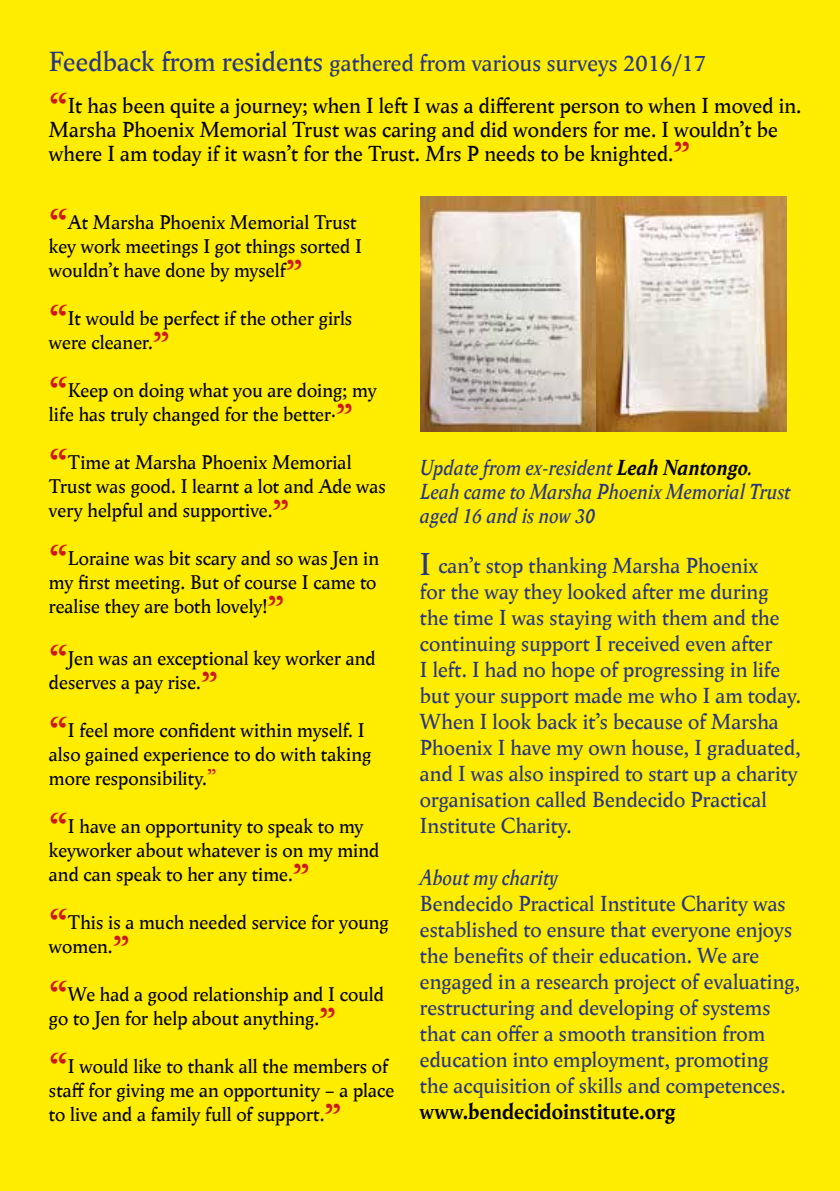
<style>
.page{position:relative;width:840px;height:1191px;background:#fff}
.page>*{position:absolute;margin:0;border:0;box-sizing:border-box;transform-origin:0 0}
.t1{font:24px "Wolpe Pegasus";color:#283583}
.t2{font:22px/26px "Wolpe Pegasus";color:#283583}
.t3{font:22px/24px "Wolpe Pegasus";color:#000}
.t4{font:italic 22px/24px "Wolpe Pegasus";color:#283583}
.t5{font:700 22px "Wolpe Pegasus";color:#000}
.t6{font:20px/24px "Wolpe Pegasus";color:#000}
.s1{font-size:28px}
.s2{font-size:44px;color:#cd171a}
.s3{font-size:40px;color:#cd171a}
.s4{font-size:22px;color:#cd171a}
.s5{font-weight:700;color:#000}
.s6{color:#000}
.s7{font-size:32px}
</style>
<div class="page">
<div style="left:0;top:0;width:839px;height:1191px;background:#ffed00"></div>
<img style="left:420px;top:196px;width:366px;height:235px">
<p class="t1" style="left:49px;top:47px;width:658px"><span class="s1">Feedback from residents</span> gathered from various surveys 2016/17</p>
<p class="t3" style="left:49px;top:93px;width:753px"><span class="s2">“</span>It has been quite a journey; when I left I was a different person to when I moved in.<br>Marsha Phoenix Memorial Trust was caring and did wonders for me. I wouldn’t be where I am today if it wasn’t for the Trust. Mrs P needs to be knighted.<span class="s3">”</span></p>
<p class="t6" style="left:49px;top:210px;width:314px"><span class="s2">“</span>At Marsha Phoenix Memorial Trust key work meetings I got things sorted I wouldn’t have done by myself<span class="s3">”</span></p>
<p class="t6" style="left:49px;top:306px;width:305px"><span class="s2">“</span>It would be perfect if the other girls were cleaner.<span class="s3">”</span></p>
<p class="t6" style="left:49px;top:378px;width:329px"><span class="s2">“</span>Keep on doing what you are doing; my life has truly changed for the better.<span class="s3">”</span></p>
<p class="t6" style="left:49px;top:450px;width:338px"><span class="s2">“</span>Time at Marsha Phoenix Memorial<br>Trust was good. I learnt a lot and Ade was very helpful and supportive.<span class="s3">”</span></p>
<p class="t6" style="left:49px;top:546px;width:331px"><span class="s2">“</span>Loraine was bit scary and so was Jen in my first meeting. But of course I came to realise they are both lovely!<span class="s3">”</span></p>
<p class="t6" style="left:49px;top:645px;width:328px"><span class="s2">“</span>Jen was an exceptional key worker and deserves a pay rise.<span class="s3">”</span></p>
<p class="t6" style="left:49px;top:717px;width:324px"><span class="s2">“</span>I feel more confident within myself. I also gained experience to do with taking more responsibility.<span class="s4">”</span></p>
<p class="t6" style="left:49px;top:813px;width:332px"><span class="s2">“</span>I have an opportunity to speak to my keyworker about whatever is on my mind and can speak to her any time.<span class="s3">”</span></p>
<p class="t6" style="left:49px;top:909px;width:341px"><span class="s2">“</span>This is a much needed service for young women.<span class="s3">”</span></p>
<p class="t6" style="left:49px;top:981px;width:336px"><span class="s2">“</span>We had a good relationship and I could go to Jen for help about anything.<span class="s3">”</span></p>
<p class="t6" style="left:49px;top:1053px;width:347px"><span class="s2">“</span>I would like to thank all the members of staff for giving me an opportunity – a place to live and a family full of support.<span class="s3">”</span></p>
<p class="t4" style="left:420px;top:455px;width:371px">Update from ex-resident <span class="s5">Leah Nantongo</span><span class="s6">.<br></span>Leah came to Marsha Phoenix Memorial Trust aged 16 and is now 30</p>
<p class="t2" style="left:420px;top:552px;width:382px"><span class="s7">I</span> can’t stop thanking Marsha Phoenix<br>for the way they looked after me during the time I was staying with them and the continuing support I received even after<br>I left. I had no hope of progressing in life but your support made me who I am today.<br>When I look back it’s because of Marsha Phoenix I have my own house, I graduated, and I was also inspired to start up a charity organisation called Bendecido Practical Institute Charity.</p>
<p class="t4" style="left:420px;top:865px;width:139px">About my charity</p>
<p class="t2" style="left:420px;top:890px;width:381px">Bendecido Practical Institute Charity was established to ensure that everyone enjoys the benefits of their education. We are engaged in a research project of evaluating, restructuring and developing of systems that can offer a smooth transition from education into employment, promoting the acquisition of skills and competences.</p>
<p class="t5" style="left:420px;top:1096px;width:257px">www.bendecidoinstitute.org</p>
</div>
